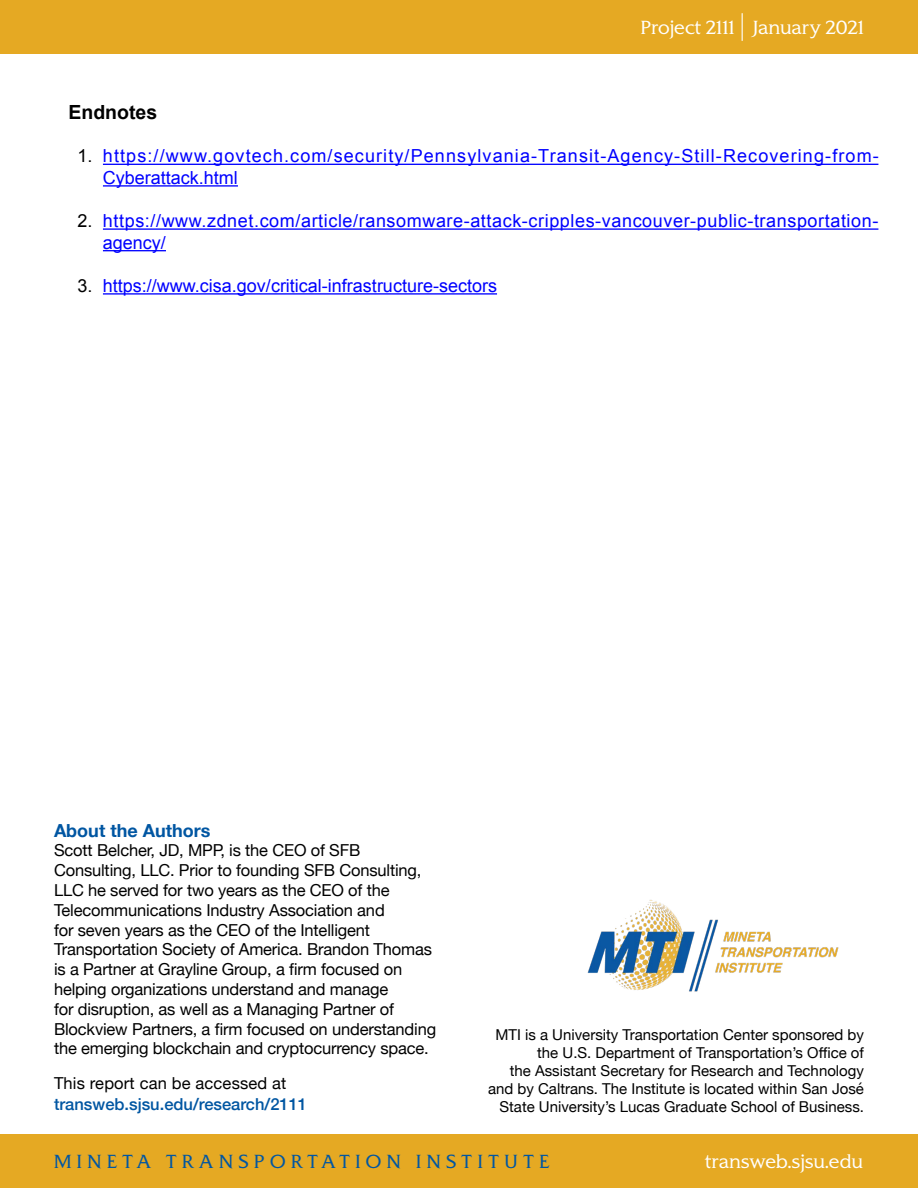
<style>
.page{position:relative;width:918px;height:1188px;background:#fff}
.page>*{position:absolute;margin:0;border:0;box-sizing:border-box;transform-origin:0 0}
.t1{font:700 19.5px "Arial";color:#000}
.t2{font:18px/21.6px "Arial";letter-spacing:.06em;color:#00f}
.t3{font:18px/21.6px "Arial";letter-spacing:.035em;color:#00f}
.t4{font:18px "Arial";color:#00f}
.t5{font:300 18px "SJSU Spartan";color:#fff}
.t6{font:300 18px "SJSU Spartan";letter-spacing:.3em;color:#0056a2}
.t7{font:700 18px "Helvetica Neue";color:#0056a2}
.t8{font:16.5px/19.8px "Helvetica Neue";letter-spacing:-.01em;color:#000}
.t9{font:500 16.5px "Helvetica Neue";color:#0056a2}
.t10{font:16.5px "Helvetica Neue";letter-spacing:.01em;color:#000}
.t11{font:15px/18px "Helvetica Neue";color:#000;text-align:right}
.s1{color:#000}
</style>
<div class="page">
<img style="left:587px;top:900px;width:252px;height:92px">
<div style="left:0;top:1134px;width:918px;height:54px;background:#e5a923"></div>
<div style="left:0;top:0;width:918px;height:54px;background:#e5a923"></div>
<svg style="left:742px;top:13px;width:1px;height:28px"></svg>
<hr style="left:103px;top:293px;width:394px;height:2px;background:#00f">
<hr style="left:103px;top:250px;width:63px;height:1px;background:#00f">
<hr style="left:103px;top:228px;width:775px;height:2px;background:#00f">
<hr style="left:103px;top:185px;width:135px;height:2px;background:#00f">
<hr style="left:103px;top:164px;width:775px;height:1px;background:#00f">
<p class="t5" style="left:641px;top:16px;width:225px">Project 2111 January 2021</p>
<p class="t1" style="left:68px;top:100px;width:90px">Endnotes</p>
<p class="t2" style="left:103px;top:145px;width:777px;text-indent:-26px"><span class="s1">1.</span> https://www.govtech.com/security/Pennsylvania-Transit-Agency-Still-Recovering-from-<br>Cyberattack.html</p>
<p class="t3" style="left:103px;top:210px;width:777px;text-indent:-26px"><span class="s1">2.</span> https://www.zdnet.com/article/ransomware-attack-cripples-vancouver-public-transportation&shy;agency/</p>
<p class="t4" style="left:77px;top:274px;width:421px"><span class="s1">3.</span> https://www.cisa.gov/critical-infrastructure-sectors</p>
<p class="t7" style="left:54px;top:816px;width:158px">About the Authors</p>
<p class="t8" style="left:54px;top:842px;width:384px">Scott Belcher, JD, MPP, is the CEO of SFB Consulting, LLC. Prior to founding SFB Consulting, LLC he served for two years as the CEO of the Telecommunications Industry Association and<br>for seven years as the CEO of the Intelligent Transportation Society of America. Brandon Thomas is a Partner at Grayline Group, a firm focused on helping organizations understand and manage<br>for disruption, as well as a Managing Partner of Blockview Partners, a firm focused on understanding the emerging blockchain and cryptocurrency space.</p>
<p class="t11" style="left:488px;top:1027px;width:377px">MTI is a University Transportation Center sponsored by the U.S. Department of Transportation’s Office of<br>the Assistant Secretary for Research and Technology and by Caltrans. The Institute is located within San José State University’s Lucas Graduate School of Business.</p>
<p class="t6" style="left:54px;top:1150px;width:497px">MINETA TRANSPORTATION INSTITUTE</p>
<p class="t5" style="left:705px;top:1150px;width:160px">transweb.sjsu.edu</p>
<p class="t10" style="left:54px;top:1071px;width:234px">This report can be accessed at</p>
<p class="t9" style="left:54px;top:1090px;width:255px">transweb.sjsu.edu/research/2111</p>
</div>
